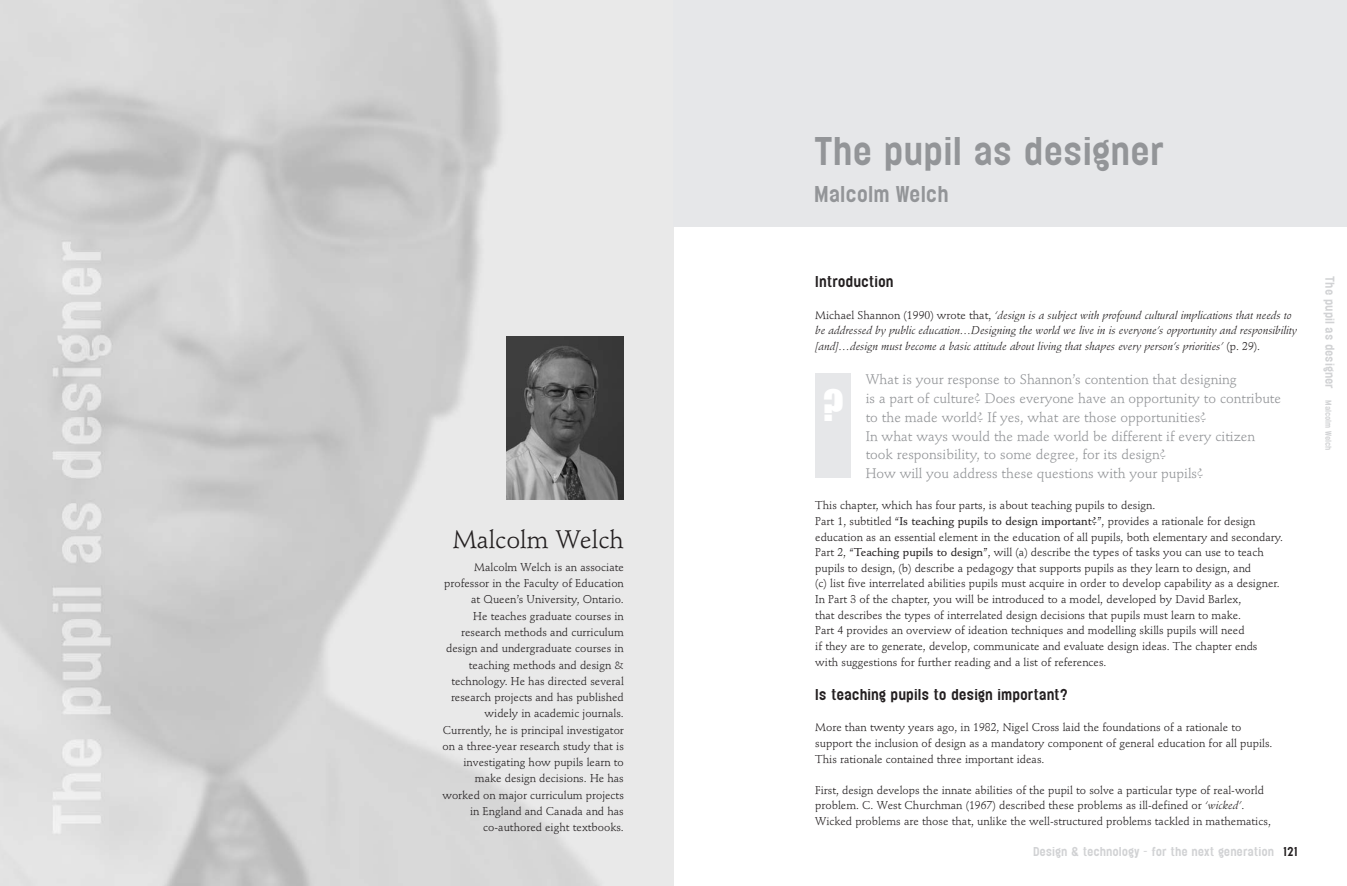
<style>
.page{position:relative;width:1347px;height:886px;background:#fff}
.page>*{position:absolute;margin:0;border:0;box-sizing:border-box;transform-origin:0 0}
.t1{font:40px "Impact";color:#fff}
.t2{font:500 35px "Elephant";color:#939598}
.t3{font:25px "Stempel Schneidler";color:#231f20}
.t4{font:500 20px "Elephant";color:#939598}
.t5{font:13.75px/18.8px "Stempel Schneidler";color:#939598}
.t6{font:500 13.75px "Elephant";color:#231f20}
.t7{font:11.25px/16.2px "Stempel Schneidler";color:#231f20}
.t8{font:italic 11.25px/15.6px "Stempel Schneidler";color:#231f20}
.t9{font:500 11.25px "Elephant";color:#d1d2d4}
.s1{font-style:normal}
.s2{font-weight:500}
.s3{font-style:italic}
.s4{color:#231f20}
.s5{font-size:7.5px}
</style>
<div class="page">
<img style="left:0;top:0;width:673px;height:886px">
<img style="left:507px;top:336px;width:117px;height:163px">
<div style="left:673px;top:0;width:673px;height:227px;background:#e6e7e9"></div>
<div style="left:815px;top:374px;width:35px;height:104px;background:#e6e7e9"></div>
<h3 class="t3" style="left:453px;top:529px;width:173px">Malcolm Welch</h3>
<p class="t7" style="left:442px;top:560px;width:183px;text-align:right">Malcolm Welch is an associate professor in the Faculty of Education at Queen’s University, Ontario.<br>He teaches graduate courses in research methods and curriculum design and undergraduate courses in teaching methods and design &amp; technology. He has directed several research projects and has published widely in academic journals.<br>Currently, he is principal investigator on a three-year research study that is investigating how pupils learn to make design decisions. He has worked on major curriculum projects in England and Canada and has co-authored eight textbooks.</p>
<h2 class="t2" style="left:814px;top:137px;width:353px">The pupil as designer</h2>
<h3 class="t4" style="left:814px;top:186px;width:136px">Malcolm Welch</h3>
<p class="t6" style="left:815px;top:276px;width:80px">Introduction</p>
<p class="t8" style="left:815px;top:308px;width:483px"><span class="s1">Michael Shannon (1990) wrote that,</span> ‘design is a subject with profound cultural implications that needs to be addressed by public education…Designing the world we live in is everyone’s opportunity and responsibility [and]…design must become a basic attitude about living that shapes every person’s priorities’ <span class="s1">(p. 29).</span></p>
<p class="t5" style="left:865px;top:371px;width:417px">What is your response to Shannon’s contention that designing<br>is a part of culture? Does everyone have an opportunity to contribute to the made world? If yes, what are those opportunities?<br>In what ways would the made world be different if every citizen took responsibility, to some degree, for its design?<br>How will you address these questions with your pupils?</p>
<p class="t7" style="left:815px;top:499px;width:469px;line-height:15.6px">This chapter, which has four parts, is about teaching pupils to design.<br>Part 1, subtitled “<span class="s2">Is teaching pupils to design important?</span>”, provides a rationale for design education as an essential element in the education of all pupils, both elementary and secondary.<br>Part 2, “<span class="s2">Teaching pupils to design</span>”, will (a) describe the types of tasks you can use to teach pupils to design, (b) describe a pedagogy that supports pupils as they learn to design, and<br>(c) list five interrelated abilities pupils must acquire in order to develop capability as a designer.<br>In Part 3 of the chapter, you will be introduced to a model, developed by David Barlex,<br>that describes the types of interrelated design decisions that pupils must learn to make.<br>Part 4 provides an overview of ideation techniques and modelling skills pupils will need<br>if they are to generate, develop, communicate and evaluate design ideas. The chapter ends with suggestions for further reading and a list of references.</p>
<p class="t6" style="left:815px;top:689px;width:254px">Is teaching pupils to design important?</p>
<p class="t7" style="left:815px;top:721px;width:459px;line-height:15.6px">More than twenty years ago, in 1982, Nigel Cross laid the foundations of a rationale to support the inclusion of design as a mandatory component of general education for all pupils.<br>This rationale contained three important ideas.</p>
<p class="t7" style="left:815px;top:783px;width:457px;line-height:15.6px">First, design develops the innate abilities of the pupil to solve a particular type of real-world problem. C. West Churchman (1967) described these problems as ill-defined or <span class="s3">‘wicked’</span>.<br>Wicked problems are those that, unlike the well-structured problems tackled in mathematics,</p>
<h1 class="t1" style="left:822px;top:384px;width:22px">?</h1>
<p class="t9" style="left:1033px;top:847px;width:266px">Design &amp; technology - for the next generation <span class="s4">121</span></p>
<p class="t9" style="left:1334px;top:276px;width:176px;rotate:90deg">The pupil as designer <span class="s5">Malcolm Welch</span></p>
</div>
